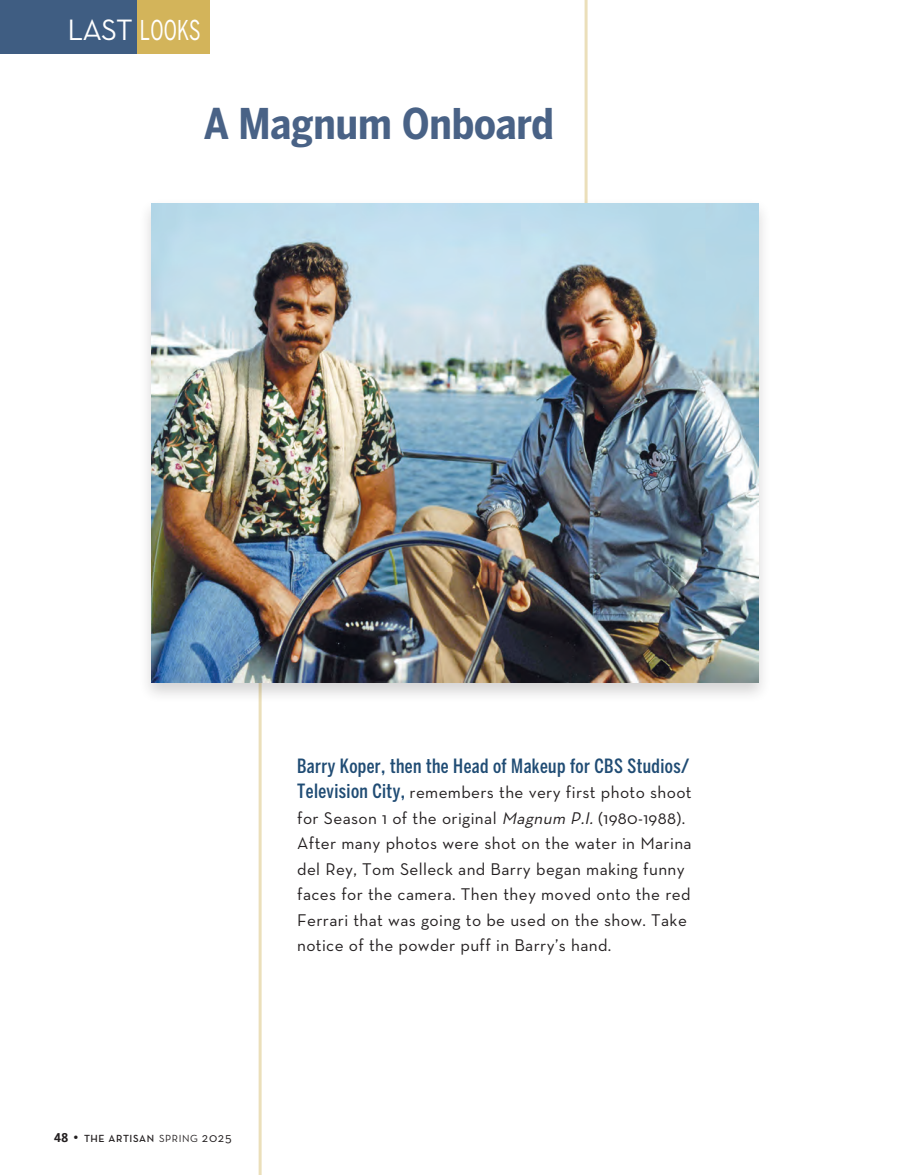
<style>
.page{position:relative;width:905px;height:1175px;background:#fff}
.page>*{position:absolute;margin:0;border:0;box-sizing:border-box;transform-origin:0 0}
.ARTISAN_Featured_Name{font:700 42px "Benton Sans Cond";color:#496286}
.ARTISAN_Feature_Titles{font:27.15px "Benton Sans Cond";letter-spacing:.01em;color:#fff;scale:.78 1}
.ARTISAN_Caption{font:500 19.5px "Benton Sans Comp";letter-spacing:.02em;color:#204c74}
.ARTISAN_Caption-2{font:17.25px/25.5px "Neutra Text";letter-spacing:.02em;color:#231f20}
.t1{font:600 10.5px "Neutra Text";letter-spacing:.055em;color:#231f20}
.s1{font-family:"Neutra Text";font-size:30px}
.s2{font-family:"Benton Sans Comp";font-weight:500;font-size:19.5px;color:#204c74}
.s3{font-style:italic}
.s4{font-family:"Benton Sans Cond";font-weight:700;font-size:12px}
.s5{font-family:"Benton Sans Cond";font-weight:700;font-size:13.5px}
.s6{font-weight:400}
.s7{font-weight:400;font-size:13.5px}
</style>
<div class="page">
<hr style="left:584px;top:0;width:3px;height:641px;background:#ebdfba">
<hr style="left:258px;top:486px;width:3px;height:688px;background:#ebdfba">
<div style="left:139px;top:198px;width:632px;height:505px;background:#231f20;opacity:.2"></div>
<img style="left:152px;top:203px;width:606px;height:479px">
<div style="left:0;top:0;width:155px;height:54px;background:#3f5d82"></div>
<div style="left:137px;top:0;width:73px;height:54px;background:#d3b45a"></div>
<p class="ARTISAN_Feature_Titles" style="left:68px;top:15px;width:172px"><span class="s1">LAST</span> LOOKS</p>
<p class="ARTISAN_Featured_Name" style="left:204px;top:99px;width:351px">A Magnum Onboard</p>
<p class="ARTISAN_Caption" style="left:297px;top:754px;width:393px">Barry Koper, then the Head of Makeup for CBS Studios/</p>
<p class="ARTISAN_Caption-2" style="left:297px;top:779px;width:396px"><span class="s2">Television City,</span> remembers the very first photo shoot for Season 1 of the original <span class="s3">Magnum P.I.</span> (1980-1988).<br>After many photos were shot on the water in Marina del Rey, Tom Selleck and Barry began making funny faces for the camera. Then they moved onto the red Ferrari that was going to be used on the show. Take notice of the powder puff in Barry’s hand.</p>
<p class="t1" style="left:54px;top:1131px;width:179px"><span class="s4">48</span> <span class="s5">•</span> THE ARTISAN <span class="s6">SPRING</span> <span class="s7">2025</span></p>
</div>
